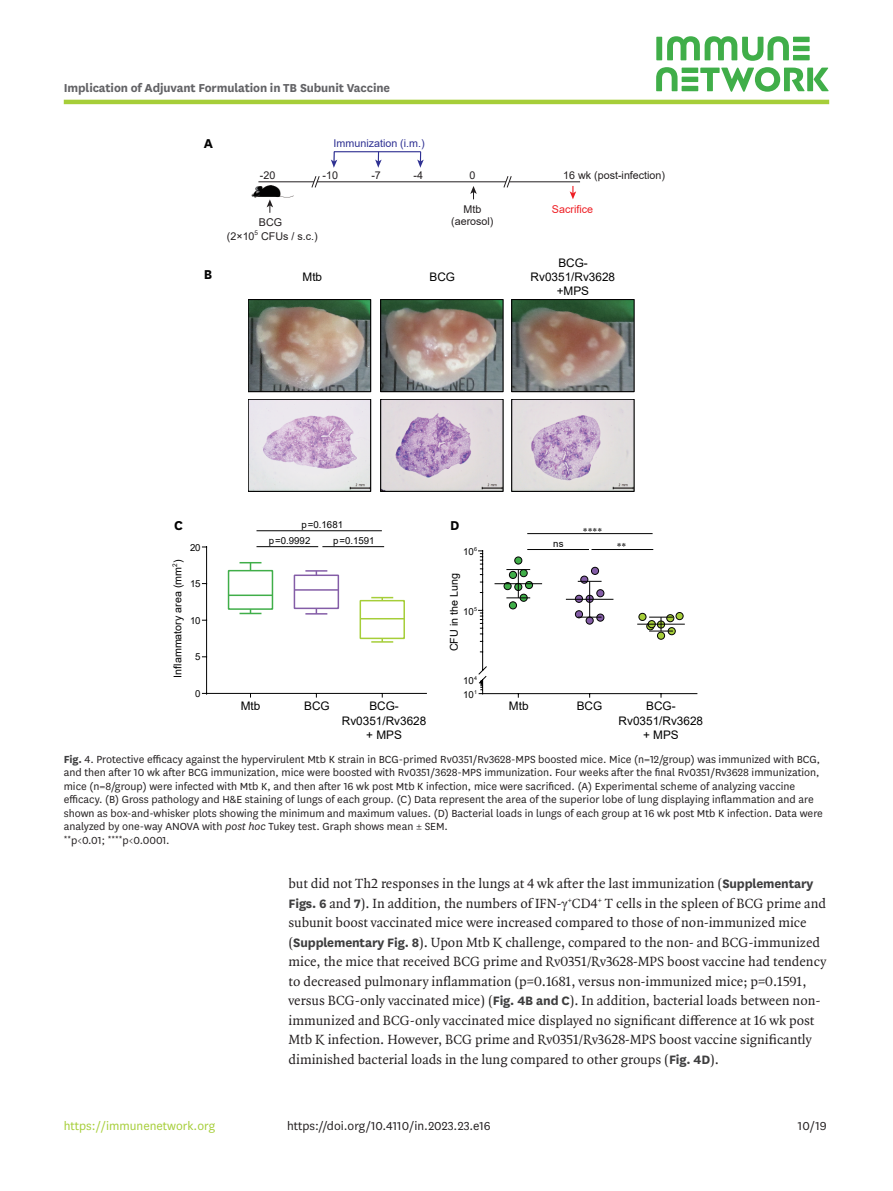
<style>
.page{position:relative;width:893px;height:1191px;background:#fff}
.page>*{position:absolute;margin:0;border:0;box-sizing:border-box;transform-origin:0 0}
.t1{font:700 15px "National";color:#030303}
.body_p_first{font:14.25px/19.5px "Quadraat OT";color:#231f20}
.alt-title-type{font:700 13.5px "National";letter-spacing:-.01em;color:#636366}
.doi_running_footer{font:13.5px "National";color:#231f20}
.t2{font:13.5px "National";color:#a6ce39}
.fig_caption{font:12px/13.5px "National";color:#231f20}
.t3{font:11.85px/14.1px "Arial";color:#030303;text-align:center}
.t4{font:10.65px/13.2px "Arial";color:#231f20;text-align:center}
.t5{font:10.65px "Arial";color:#030303}
.t6{font:10.65px "Arial";color:#2e3092}
.t7{font:10.65px "Arial";color:#ee1d23}
.t8{font:9.6px/14.2px "Arial";color:#030303}
.t9{font:9.6px "Symbol";color:#030303}
.s1{font-weight:700;color:#3e3e3f}
.s2{font-style:italic}
.s3{font-size:10.5px}
.s4{font-family:"National";font-weight:700;color:#3e3e3f}
.s5{font-family:"Times New Roman"}
</style>
<div class="page">
<hr style="left:64px;top:100px;width:765px;height:4px;background:#a6ce39">
<svg style="left:656px;top:36px;width:173px;height:56px"></svg>
<hr style="left:482px;top:693px;width:215px;height:1px;background:#030303">
<svg style="left:478px;top:550px;width:9px;height:145px"></svg>
<svg style="left:525px;top:581px;width:8px;height:8px"></svg>
<div style="left:514px;top:556px;width:8px;height:8px;background:#40ae49;border:1px solid #030303;border-radius:50%"></div>
<div style="left:509px;top:601px;width:8px;height:8px;background:#40ae49;border:1px solid #030303;border-radius:50%"></div>
<div style="left:520px;top:594px;width:8px;height:7px;background:#296e2e;border:1px solid #030303;border-radius:50%"></div>
<svg style="left:506px;top:569px;width:24px;height:29px"></svg>
<hr style="left:494px;top:583px;width:48px;height:1px;background:#030303">
<div style="left:575px;top:610px;width:8px;height:8px;background:#845da7;border:1px solid #030303;border-radius:50%"></div>
<div style="left:591px;top:567px;width:8px;height:8px;background:#845da7;border:1px solid #030303;border-radius:50%"></div>
<svg style="left:580px;top:576px;width:8px;height:7px"></svg>
<div style="left:586px;top:616px;width:8px;height:8px;background:#845da7;border:1px solid #030303;border-radius:50%"></div>
<div style="left:596px;top:613px;width:8px;height:8px;background:#845da7;border:1px solid #030303;border-radius:50%"></div>
<svg style="left:575px;top:595px;width:8px;height:8px"></svg>
<svg style="left:578px;top:581px;width:24px;height:37px"></svg>
<hr style="left:566px;top:599px;width:47px;height:1px;background:#030303">
<svg style="left:668px;top:627px;width:8px;height:8px"></svg>
<div style="left:657px;top:632px;width:8px;height:7px;background:#a6ce39;border:1px solid #030303;border-radius:50%"></div>
<div style="left:666px;top:614px;width:8px;height:8px;background:#6b8525;border:1px solid #030303;border-radius:50%"></div>
<div style="left:638px;top:613px;width:8px;height:8px;background:#a6ce39;border:1px solid #030303;border-radius:50%"></div>
<svg style="left:646px;top:622px;width:8px;height:8px"></svg>
<div style="left:676px;top:612px;width:7px;height:8px;background:#a6ce39;border:1px solid #030303;border-radius:50%"></div>
<div style="left:648px;top:620px;width:8px;height:8px;background:#141608;border:1px solid #030303;border-radius:50%"></div>
<svg style="left:649px;top:617px;width:24px;height:14px"></svg>
<hr style="left:637px;top:624px;width:48px;height:1px;background:#030303">
<hr style="left:527px;top:549px;width:62px;height:1px;background:#030303">
<hr style="left:527px;top:533px;width:126px;height:1px;background:#030303">
<hr style="left:206px;top:693px;width:221px;height:1px;background:#030303">
<hr style="left:206px;top:547px;width:1px;height:147px;background:#030303">
<div style="left:228px;top:570px;width:45px;height:40px;border:2px solid #40ae49"></div>
<hr style="left:229px;top:594px;width:43px;height:2px;background:#40ae49">
<svg style="left:240px;top:562px;width:21px;height:8px"></svg>
<svg style="left:240px;top:609px;width:21px;height:5px"></svg>
<div style="left:294px;top:574px;width:45px;height:35px;border:2px solid #845da7"></div>
<hr style="left:294px;top:589px;width:44px;height:1px;background:#845da7">
<svg style="left:305px;top:570px;width:22px;height:5px"></svg>
<svg style="left:305px;top:608px;width:22px;height:6px"></svg>
<div style="left:360px;top:600px;width:45px;height:39px;border:2px solid #a6ce39"></div>
<hr style="left:360px;top:618px;width:44px;height:1px;background:#a6ce39">
<svg style="left:371px;top:597px;width:22px;height:3px"></svg>
<svg style="left:371px;top:638px;width:22px;height:4px"></svg>
<hr style="left:256px;top:546px;width:62px;height:1px;background:#030303">
<hr style="left:256px;top:530px;width:126px;height:1px;background:#030303">
<hr style="left:322px;top:546px;width:62px;height:1px;background:#030303">
<hr style="left:591px;top:549px;width:62px;height:1px;background:#030303">
<hr style="left:317px;top:181px;width:189px;height:1px;background:#231f20">
<hr style="left:258px;top:181px;width:56px;height:1px;background:#231f20">
<hr style="left:509px;top:181px;width:71px;height:1px;background:#231f20">
<img style="left:251px;top:185px;width:43px;height:13px">
<svg style="left:331px;top:152px;width:6px;height:16px"></svg>
<svg style="left:417px;top:152px;width:7px;height:16px"></svg>
<svg style="left:375px;top:152px;width:7px;height:16px"></svg>
<hr style="left:334px;top:151px;width:87px;height:1px;background:#2e3092">
<svg style="left:267px;top:199px;width:6px;height:14px"></svg>
<svg style="left:470px;top:186px;width:7px;height:13px"></svg>
<svg style="left:570px;top:186px;width:6px;height:13px"></svg>
<svg style="left:311px;top:176px;width:9px;height:12px"></svg>
<svg style="left:503px;top:176px;width:9px;height:12px"></svg>
<img style="left:250px;top:301px;width:119px;height:89px">
<div style="left:248px;top:299px;width:123px;height:93px;border:1px solid #030303"></div>
<img style="left:383px;top:301px;width:119px;height:89px">
<div style="left:381px;top:299px;width:123px;height:93px;border:1px solid #030303"></div>
<img style="left:514px;top:301px;width:119px;height:89px">
<div style="left:512px;top:299px;width:123px;height:93px;border:1px solid #030303"></div>
<img style="left:514px;top:401px;width:119px;height:89px">
<div style="left:512px;top:399px;width:123px;height:93px;border:1px solid #030303"></div>
<img style="left:250px;top:401px;width:119px;height:89px">
<div style="left:248px;top:399px;width:123px;height:93px;border:1px solid #030303"></div>
<img style="left:383px;top:401px;width:119px;height:89px">
<div style="left:381px;top:399px;width:123px;height:93px;border:1px solid #030303"></div>
<p class="alt-title-type" style="left:64px;top:78px;width:328px">Implication of Adjuvant Formulation in TB Subunit Vaccine</p>
<p class="t1" style="left:204px;top:133px;width:11px">A</p>
<p class="t1" style="left:204px;top:264px;width:10px">B</p>
<p class="t6" style="left:334px;top:136px;width:93px">Immunization (i.m.)</p>
<p class="t4" style="left:260px;top:169px;width:17px">-20</p>
<p class="t4" style="left:322px;top:169px;width:17px">-10</p>
<p class="t4" style="left:371px;top:169px;width:11px">-7</p>
<p class="t4" style="left:414px;top:169px;width:11px">-4</p>
<p class="t4" style="left:470px;top:169px;width:7px">0</p>
<p class="t4" style="left:563px;top:169px;width:103px">16 wk (post-infection)</p>
<p class="t4" style="left:227px;top:216px;width:92px">BCG<br>(2×10<sup>5</sup> CFUs / s.c.)</p>
<p class="t4" style="left:451px;top:203px;width:44px;line-height:11.7px">Mtb (aerosol)</p>
<p class="t3" style="left:302px;top:270px;width:21px">Mtb</p>
<p class="t3" style="left:430px;top:270px;width:27px">BCG</p>
<p class="t7" style="left:552px;top:202px;width:43px">Sacrifice</p>
<p class="t3" style="left:531px;top:255px;width:86px">BCG-<br>Rv0351/Rv3628 +MPS</p>
<p class="t1" style="left:174px;top:515px;width:10px">C</p>
<p class="t9" style="left:583px;top:523px;width:21px">∗∗∗∗</p>
<p class="t8" style="left:301px;top:517px;width:43px">p=0.1681</p>
<p class="t1" style="left:450px;top:515px;width:11px">D</p>
<p class="t8" style="left:190px;top:540px;width:12px">20</p>
<p class="t5" style="left:170px;top:677px;width:119px;rotate:-90deg">Inflammatory area (mm<sup>2</sup>)</p>
<p class="t8" style="left:190px;top:576px;width:12px">15</p>
<p class="t8" style="left:190px;top:613px;width:12px">10</p>
<p class="t8" style="left:195px;top:650px;width:7px">5</p>
<p class="t8" style="left:195px;top:686px;width:7px">0</p>
<p class="t8" style="left:269px;top:534px;width:43px">p=0.9992</p>
<p class="t8" style="left:333px;top:534px;width:43px">p=0.1591</p>
<p class="t8" style="left:463px;top:544px;width:15px">10<sup>6</sup></p>
<p class="t5" style="left:447px;top:651px;width:80px;rotate:-90deg">CFU in the Lung</p>
<p class="t8" style="left:463px;top:604px;width:15px">10<sup>5</sup></p>
<p class="t8" style="left:553px;top:536px;width:12px">ns</p>
<p class="t3" style="left:241px;top:699px;width:21px">Mtb</p>
<p class="t8" style="left:463px;top:673px;width:15px">10<sup>4<br></sup>10<sup>1</sup></p>
<p class="t3" style="left:304px;top:699px;width:27px">BCG</p>
<p class="t3" style="left:342px;top:699px;width:86px">BCG-<br>Rv0351/Rv3628 + MPS</p>
<p class="t3" style="left:509px;top:699px;width:21px">Mtb</p>
<p class="t3" style="left:577px;top:699px;width:27px">BCG</p>
<p class="t3" style="left:619px;top:699px;width:86px">BCG-<br>Rv0351/Rv3628 + MPS</p>
<p class="fig_caption" style="left:64px;top:752px;width:760px"><span class="s1">Fig.</span> 4. Protective efficacy against the hypervirulent Mtb K strain in BCG-primed Rv0351/Rv3628-MPS boosted mice. Mice (n=12/group) was immunized with BCG, and then after 10 wk after BCG immunization, mice were boosted with Rv0351/3628-MPS immunization. Four weeks after the final Rv0351/Rv3628 immunization, mice (n=8/group) were infected with Mtb K, and then after 16 wk post Mtb K infection, mice were sacrificed. (A) Experimental scheme of analyzing vaccine efficacy. (B) Gross pathology and H&amp;E staining of lungs of each group. (C) Data represent the area of the superior lobe of lung displaying inflammation and are shown as box-and-whisker plots showing the minimum and maximum values. (D) Bacterial loads in lungs of each group at 16 wk post Mtb K infection. Data were analyzed by one-way ANOVA with <span class="s2">post hoc</span> Tukey test. Graph shows mean ± SEM.<br><span class="s3">**</span>p&lt;0.01; <span class="s3">****</span>p&lt;0.0001.</p>
<p class="body_p_first" style="left:289px;top:874px;width:539px">but did not Th2 responses in the lungs at 4 wk after the last immunization (<span class="s4">Supplementary Figs. 6</span> and <span class="s4">7</span>). In addition, the numbers of IFN-<span class="s5">γ</span><sup>+</sup>CD4<sup>+</sup> T cells in the spleen of BCG prime and subunit boost vaccinated mice were increased compared to those of non-immunized mice (<span class="s4">Supplementary Fig. 8</span>). Upon Mtb K challenge, compared to the non- and BCG-immunized mice, the mice that received BCG prime and Rv0351/Rv3628-MPS boost vaccine had tendency to decreased pulmonary inflammation (p=0.1681, versus non-immunized mice; p=0.1591, versus BCG-only vaccinated mice) (<span class="s4">Fig. 4B and C</span>). In addition, bacterial loads between non&shy;immunized and BCG-only vaccinated mice displayed no significant difference at 16 wk post Mtb K infection. However, BCG prime and Rv0351/Rv3628-MPS boost vaccine significantly diminished bacterial loads in the lung compared to other groups (<span class="s4">Fig. 4D</span>).</p>
<p class="t2" style="left:64px;top:1116px;width:153px">https://immunenetwork.org</p>
<p class="doi_running_footer" style="left:287px;top:1116px;width:205px">https://doi.org/10.4110/in.2023.23.e16</p>
<p class="doi_running_footer" style="left:798px;top:1116px;width:30px">10/19</p>
</div>
